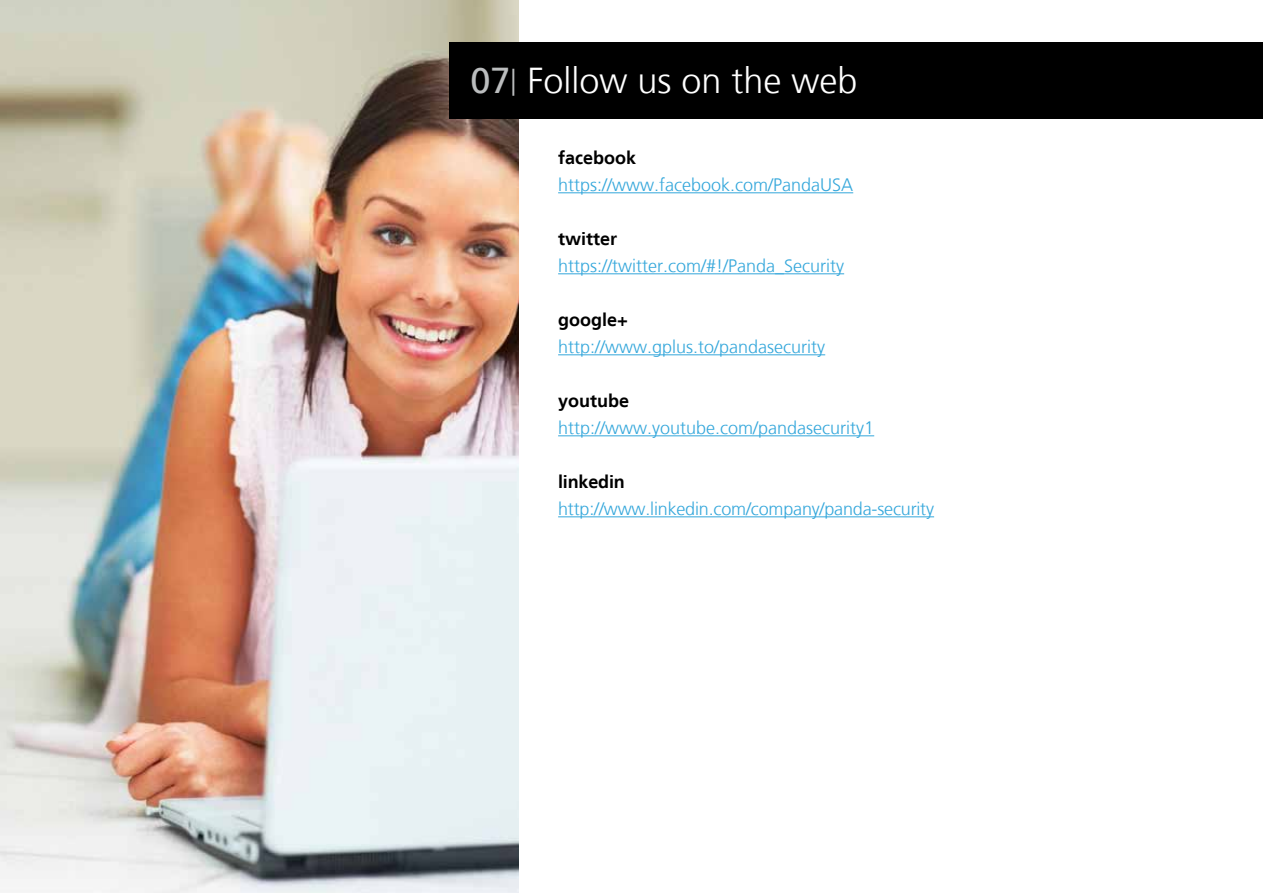
<style>
.page{position:relative;width:1263px;height:893px;background:#fff}
.page>*{position:absolute;margin:0;border:0;box-sizing:border-box;transform-origin:0 0}
.t1{font:300 36px "Frutiger LT";color:#fff}
.t2{font:300 18px "Frutiger LT";color:#34a7db}
.t3{font:700 18px "Frutiger LT";color:#000}
.s1{font-weight:400;color:#bbbdbe}
.s2{font-size:27px;color:#bbbdbe}
</style>
<div class="page">
<img style="left:0;top:0;width:519px;height:893px">
<div style="left:449px;top:43px;width:814px;height:76px;background:#000"></div>
<hr style="left:558px;top:192px;width:295px;height:1px;background:#34a7db">
<hr style="left:558px;top:273px;width:286px;height:1px;background:#34a7db">
<hr style="left:558px;top:354px;width:267px;height:1px;background:#34a7db">
<hr style="left:558px;top:435px;width:316px;height:1px;background:#34a7db">
<hr style="left:558px;top:516px;width:376px;height:1px;background:#34a7db">
<h1 class="t1" style="left:471px;top:60px;width:388px"><span class="s1">07</span><span class="s2">|</span> Follow us on the web</h1>
<p class="t3" style="left:558px;top:148px;width:80px">facebook</p>
<p class="t2" style="left:558px;top:175px;width:297px">https://www.facebook.com/PandaUSA</p>
<p class="t3" style="left:558px;top:229px;width:61px">twitter</p>
<p class="t2" style="left:558px;top:256px;width:288px">https://twitter.com/#!/Panda_Security</p>
<p class="t3" style="left:558px;top:310px;width:71px">google+</p>
<p class="t2" style="left:558px;top:337px;width:269px">http://www.gplus.to/pandasecurity</p>
<p class="t3" style="left:558px;top:391px;width:73px">youtube</p>
<p class="t2" style="left:558px;top:418px;width:318px">http://www.youtube.com/pandasecurity1</p>
<p class="t3" style="left:558px;top:472px;width:68px">linkedin</p>
<p class="t2" style="left:558px;top:499px;width:377px">http://www.linkedin.com/company/panda-security</p>
</div>
